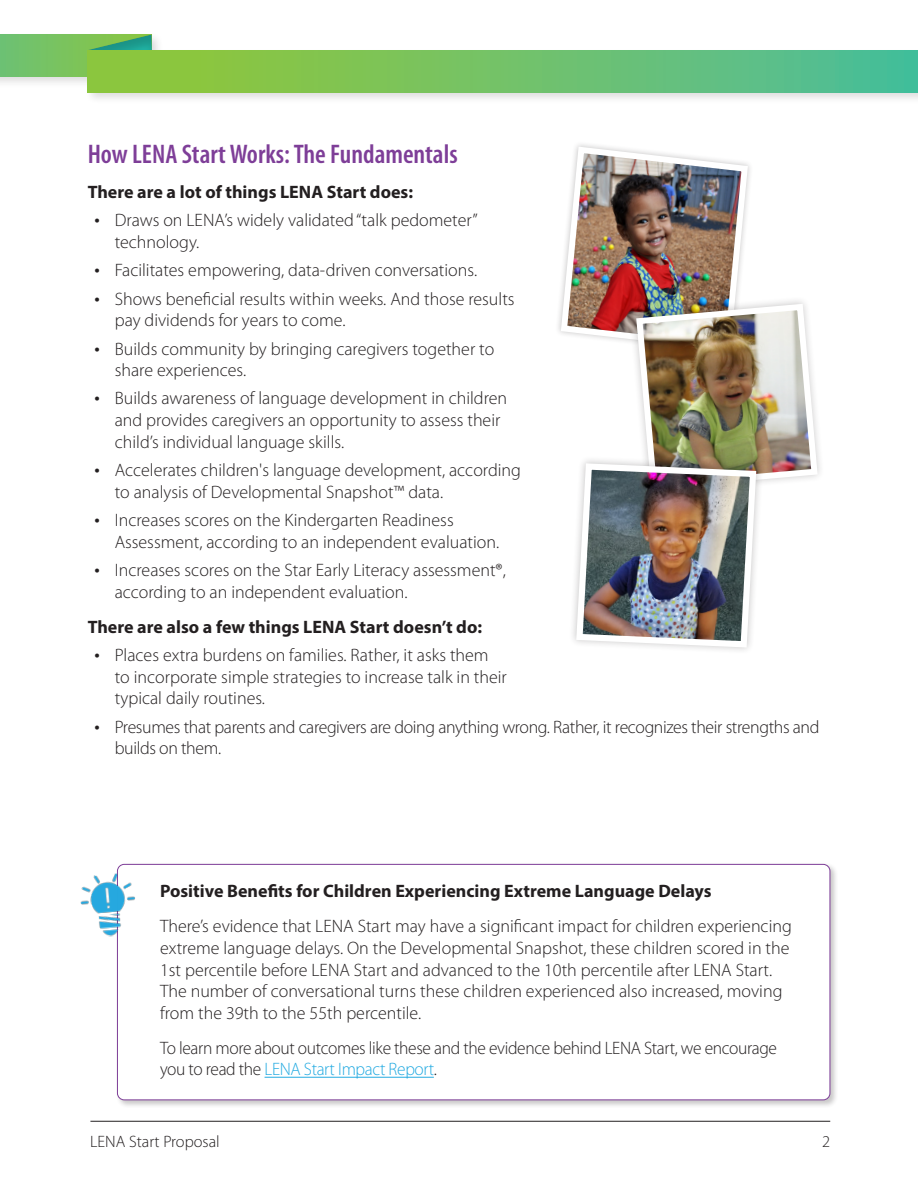
<style>
.page{position:relative;width:918px;height:1188px;background:#fff}
.page>*{position:absolute;margin:0;border:0;box-sizing:border-box;transform-origin:0 0}
.Subheadings{font:600 condensed 27px "Myriad Pro";color:#7e3e98}
.t1{font:300 18px/21.6px "Myriad Pro";color:#231f20}
.t2{font:300 18px/21.6px "Myriad Pro";letter-spacing:-.02em;color:#231f20}
.Subheadings-2{font:700 18px "Myriad Pro";color:#231f20}
.t3{font:300 16.5px "Myriad Pro";color:#231f20}
.s1{font-weight:400;font-stretch:condensed;font-size:21px}
.s2{color:#24aae1}
</style>
<div class="page">
<hr style="left:90px;top:1121px;width:740px;height:1px;background:#231f20">
<div style="left:0;top:31px;width:164px;height:58px;background:#231f20;opacity:.15"></div>
<svg style="left:0;top:34px;width:86px;height:42px;background:#75c265"></svg>
<svg style="left:86px;top:32px;width:69px;height:15px"></svg>
<div style="left:84px;top:47px;width:834px;height:57px;background:#231f20;opacity:.15"></div>
<div style="left:87px;top:50px;width:831px;height:42px;background:linear-gradient(to right,#95c734,#4cbd9c)"></div>
<img style="left:558px;top:144px;width:262px;height:507px">
<div style="left:115px;top:862px;width:724px;height:247px;background:#231f20;opacity:.25"></div>
<div style="left:117px;top:864px;width:713px;height:236px;background:#fff;border-radius:7px"></div>
<div style="left:117px;top:864px;width:713px;height:236px;border:1px solid #7e3e98;border-radius:7px"></div>
<hr style="left:265px;top:1077px;width:169px;height:1px;background:#24aae1">
<img style="left:80px;top:872px;width:55px;height:67px">
<p class="Subheadings" style="left:88px;top:139px;width:371px">How LENA Start Works: The Fundamentals</p>
<p class="Subheadings-2" style="left:88px;top:180px;width:327px">There are a lot of things LENA Start does:</p>
<p class="t1" style="left:115px;top:209px;width:364px;text-indent:-20px"><span class="s1">•</span> Draws on LENA’s widely validated “talk pedometer” technology.</p>
<p class="t1" style="left:94px;top:259px;width:384px"><span class="s1">•</span> Facilitates empowering, data-driven conversations.</p>
<p class="t1" style="left:115px;top:288px;width:401px;text-indent:-20px"><span class="s1">•</span> Shows beneficial results within weeks. And those results pay dividends for years to come.</p>
<p class="t1" style="left:115px;top:338px;width:381px;text-indent:-20px"><span class="s1">•</span> Builds community by bringing caregivers together to share experiences.</p>
<p class="t1" style="left:115px;top:387px;width:394px;text-indent:-20px"><span class="s1">•</span> Builds awareness of language development in children and provides caregivers an opportunity to assess their child’s individual language skills.</p>
<p class="t1" style="left:115px;top:459px;width:408px;text-indent:-20px"><span class="s1">•</span> Accelerates children's language development, according to analysis of Developmental Snapshot™ data.</p>
<p class="t1" style="left:115px;top:509px;width:386px;text-indent:-20px"><span class="s1">•</span> Increases scores on the Kindergarten Readiness<br>Assessment, according to an independent evaluation.</p>
<p class="t1" style="left:115px;top:559px;width:393px;text-indent:-20px"><span class="s1">•</span> Increases scores on the Star Early Literacy assessment®, according to an independent evaluation.</p>
<p class="Subheadings-2" style="left:88px;top:615px;width:396px">There are also a few things LENA Start doesn’t do:</p>
<p class="t1" style="left:115px;top:644px;width:394px;text-indent:-20px"><span class="s1">•</span> Places extra burdens on families. Rather, it asks them to incorporate simple strategies to increase talk in their typical daily routines.</p>
<p class="t2" style="left:115px;top:716px;width:706px;text-indent:-20px"><span class="s1">•</span> Presumes that parents and caregivers are doing anything wrong. Rather, it recognizes their strengths and builds on them.</p>
<p class="Subheadings-2" style="left:160px;top:879px;width:553px">Positive Benefits for Children Experiencing Extreme Language Delays</p>
<p class="t1" style="left:160px;top:915px;width:633px">There’s evidence that LENA Start may have a significant impact for children experiencing extreme language delays. On the Developmental Snapshot, these children scored in the 1st percentile before LENA Start and advanced to the 10th percentile after LENA Start.<br>The number of conversational turns these children experienced also increased, moving from the 39th to the 55th percentile.</p>
<p class="t2" style="left:160px;top:1037px;width:619px">To learn more about outcomes like these and the evidence behind LENA Start, we encourage you to read the <span class="s2">LENA Start Impact Report</span>.</p>
<p class="t3" style="left:90px;top:1132px;width:131px">LENA Start Proposal</p>
<p class="t3" style="left:822px;top:1132px;width:10px">2</p>
</div>
